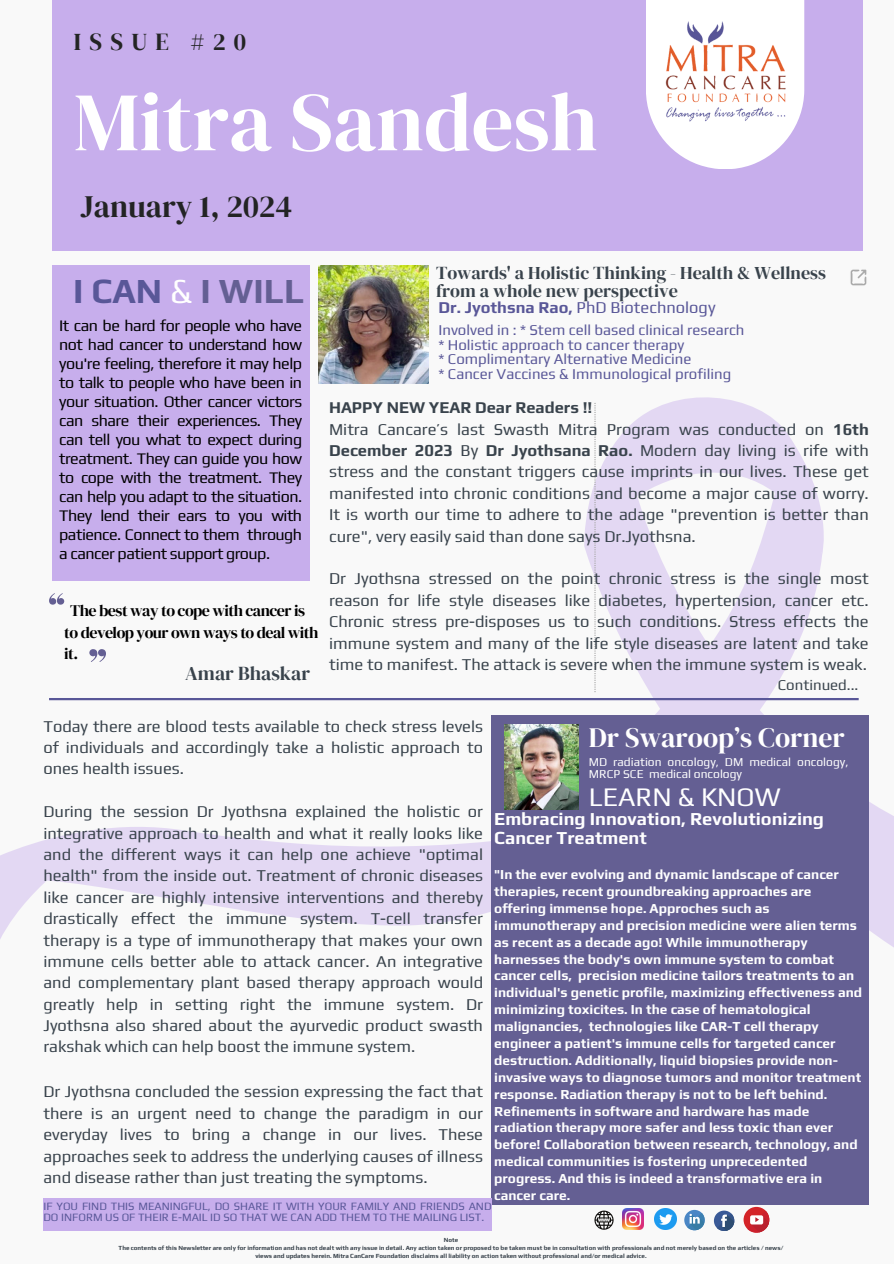
<style>
.page{position:relative;width:894px;height:1264px;background:#fff}
.page>*{position:absolute;margin:0;border:0;box-sizing:border-box;transform-origin:0 0}
.t1{font:82.8px "DM Serif Display";color:#fff}
.t2{font:700 35.1px "Play";color:#645f93}
.t3{font:31.2px "DM Serif Display";color:#232424}
.t4{font:27.75px "DM Serif Display";color:#fff}
.t5{font:26.7px "Play";color:#fff}
.t6{font:24.3px "DM Serif Display";letter-spacing:.34em;color:#232424}
.t7{font:19.65px "DM Serif Display";color:#39434c}
.t8{font:18.15px/17.5px "DM Serif Display";color:#39434c}
.t9{font:700 18.15px/19.2px "Play";color:#fff}
.t10{font:16.5px/21.3px "Play";color:#39434c;text-align:justify}
.t11{font:16.5px "Play";color:#595798}
.t12{font:700 16.35px "Play";color:#39434c}
.t13{font:16.05px/18.9px "Play";letter-spacing:-.03em;color:#000;text-align:justify}
.t14{font:16.05px/21.3px "DM Serif Display";letter-spacing:-.03em;color:#000}
.t15{font:15px "Play";color:#595798}
.t16{font:15px "Play";color:#39434c}
.t17{font:700 13.65px/16.8px "Play";color:#fff}
.t18{font:12px/12px "Play";color:#fff}
.t19{font:11.1px/11.1px "Play";color:#595798}
.t20{font:700 6.15px/8.2px "Play";color:#39434c;text-align:center}
.s1{color:#595798}
.s2{font-weight:400;color:#fff}
.s3{font-weight:700}
</style>
<div class="page">
<div style="left:0;top:0;width:893px;height:1263px;background:#f9f9f9"></div>
<div style="left:52px;top:0;width:810px;height:251px;background:#c7aeec"></div>
<svg style="left:675px;top:662px;width:218px;height:367px"></svg>
<svg style="left:585px;top:397px;width:239px;height:265px;fill:#e3d8f3"></svg>
<svg style="left:0;top:530px;width:675px;height:409px"></svg>
<div style="left:491px;top:715px;width:377px;height:489px;background:#645f93"></div>
<div style="left:53px;top:265px;width:257px;height:315px;background:#c7aeec"></div>
<svg style="left:646px;top:0;width:158px;height:169px"></svg>
<img style="left:656px;top:4px;width:136px;height:136px">
<div style="left:43px;top:1198px;width:448px;height:32px;background:#c7aeec"></div>
<svg style="left:89px;top:649px;width:17px;height:13px"></svg>
<svg style="left:49px;top:593px;width:15px;height:11px"></svg>
<svg style="left:713px;top:1210px;width:21px;height:20px"></svg>
<svg style="left:716px;top:1213px;width:19px;height:18px"></svg>
<svg style="left:684px;top:1209px;width:20px;height:21px"></svg>
<svg style="left:687px;top:1212px;width:18px;height:19px"></svg>
<img style="left:654px;top:1208px;width:22px;height:21px">
<img style="left:622px;top:1208px;width:21px;height:21px">
<svg style="left:594px;top:1210px;width:19px;height:19px"></svg>
<svg style="left:743px;top:1206px;width:26px;height:26px"></svg>
<svg style="left:747px;top:1210px;width:23px;height:23px"></svg>
<svg style="left:594px;top:403px;width:1px;height:289px"></svg>
<img style="left:850px;top:269px;width:17px;height:17px">
<hr style="left:49px;top:698px;width:809px;height:2px;background:#595798">
<img style="left:504px;top:724px;width:74px;height:85px">
<img style="left:318px;top:265px;width:111px;height:118px">
<p class="t6" style="left:74px;top:25px;width:174px">ISSUE #20</p>
<p class="t1" style="left:74px;top:64px;width:525px">Mitra Sandesh</p>
<p class="t3" style="left:81px;top:184px;width:213px">January 1, 2024</p>
<p class="t2" style="left:73px;top:270px;width:233px"><span class="s1">I CAN</span> <span class="s2">&amp;</span> I WILL</p>
<p class="t13" style="left:59px;top:316px;width:244px">It can be hard for people who have not had cancer to understand how you're feeling, therefore it may help to talk to people who have been in your situation. Other cancer victors can share their experiences. They can tell you what to expect during treatment. They can guide you how to cope with the treatment. They can help you adapt to the situation.<br>They lend their ears to you with patience. Connect to them through a cancer patient support group.</p>
<p class="t14" style="left:64px;top:600px;width:256px;text-indent:6px">The best way to cope with cancer is to develop your own ways to deal with it.</p>
<p class="t7" style="left:185px;top:660px;width:126px">Amar Bhaskar</p>
<p class="t8" style="left:436px;top:264px;width:391px">Towards' a Holistic Thinking - Health &amp; Wellness from a whole new perspective</p>
<p class="t11" style="left:438px;top:298px;width:278px"><span class="s3">Dr. Jyothsna Rao,</span> PhD Biotechnology</p>
<p class="t15" style="left:438px;top:321px;width:307px">Involved in : * Stem cell based clinical research</p>
<p class="t15" style="left:438px;top:335px;width:247px">* Holistic approach to cancer therapy</p>
<p class="t15" style="left:438px;top:350px;width:254px">* Complimentary Alternative Medicine</p>
<p class="t15" style="left:438px;top:365px;width:294px">* Cancer Vaccines &amp; Immunological profiling</p>
<p class="t12" style="left:329px;top:398px;width:265px">HAPPY NEW YEAR Dear Readers !!</p>
<p class="t10" style="left:329px;top:418px;width:541px">Mitra Cancare’s last Swasth Mitra Program was conducted on <span class="s3">16th December 2023</span> By <span class="s3">Dr Jyothsana Rao.</span> Modern day living is rife with stress and the constant triggers cause imprints in our lives. These get manifested into chronic conditions and become a major cause of worry.<br>It is worth our time to adhere to the adage "prevention is better than cure", very easily said than done says Dr.Jyothsna.</p>
<p class="t10" style="left:329px;top:568px;width:541px">Dr Jyothsna stressed on the point chronic stress is the single most reason for life style diseases like diabetes, hypertension, cancer etc.<br>Chronic stress pre-disposes us to such conditions. Stress effects the immune system and many of the life style diseases are latent and take time to manifest. The attack is severe when the immune system is weak.</p>
<p class="t16" style="left:777px;top:676px;width:82px">Continued...</p>
<p class="t10" style="left:43px;top:715px;width:441px">Today there are blood tests available to check stress levels of individuals and accordingly take a holistic approach to ones health issues.</p>
<p class="t10" style="left:43px;top:800px;width:441px">During the session Dr Jyothsna explained the holistic or integrative approach to health and what it really looks like and the different ways it can help one achieve "optimal health" from the inside out. Treatment of chronic diseases like cancer are highly intensive interventions and thereby drastically effect the immune system. T-cell transfer therapy is a type of immunotherapy that makes your own immune cells better able to attack cancer. An integrative and complementary plant based therapy approach would greatly help in setting right the immune system. Dr Jyothsna also shared about the ayurvedic product swasth rakshak which can help boost the immune system.</p>
<p class="t10" style="left:43px;top:1080px;width:441px">Dr Jyothsna concluded the session expressing the fact that there is an urgent need to change the paradigm in our everyday lives to bring a change in our lives. These approaches seek to address the underlying causes of illness and disease rather than just treating the symptoms.</p>
<p class="t4" style="left:588px;top:718px;width:257px">Dr Swaroop’s Corner</p>
<p class="t5" style="left:588px;top:781px;width:193px">LEARN &amp; KNOW</p>
<p class="t18" style="left:588px;top:755px;width:261px">MD radiation oncology, DM medical oncology,<br>MRCP SCE medical oncology</p>
<p class="t9" style="left:494px;top:809px;width:331px">Embracing Innovation, Revolutionizing<br>Cancer Treatment</p>
<p class="t17" style="left:494px;top:865px;width:369px">"In the ever evolving and dynamic landscape of cancer therapies, recent groundbreaking approaches are offering immense hope. Approches such as immunotherapy and precision medicine were alien terms as recent as a decade ago! While immunotherapy harnesses the body's own immune system to combat cancer cells, precision medicine tailors treatments to an individual's genetic profile, maximizing effectiveness and minimizing toxicites. In the case of hematological malignancies, technologies like CAR-T cell therapy engineer a patient's immune cells for targeted cancer destruction. Additionally, liquid biopsies provide non&shy;invasive ways to diagnose tumors and monitor treatment response. Radiation therapy is not to be left behind.<br>Refinements in software and hardware has made radiation therapy more safer and less toxic than ever before! Collaboration between research, technology, and medical communities is fostering unprecedented progress. And this is indeed a transformative era in cancer care.</p>
<p class="t19" style="left:43px;top:1200px;width:449px">IF YOU FIND THIS MEANINGFUL, DO SHARE IT WITH YOUR FAMILY AND FRIENDS AND<br>DO INFORM US OF THEIR E-MAIL ID SO THAT WE CAN ADD THEM TO THE MAILING LIST.</p>
<p class="t20" style="left:443px;top:1235px;width:16px">Note</p>
<p class="t20" style="left:119px;top:1243px;width:666px">The contents of this Newsletter are only for information and has not dealt with any issue in detail. Any action taken or proposed to be taken must be in consultation with professionals and not merely based on the articles / news/ views and updates herein. Mitra CanCare Foundation disclaims all liability on action taken without professional and/or medical advice.</p>
</div>
